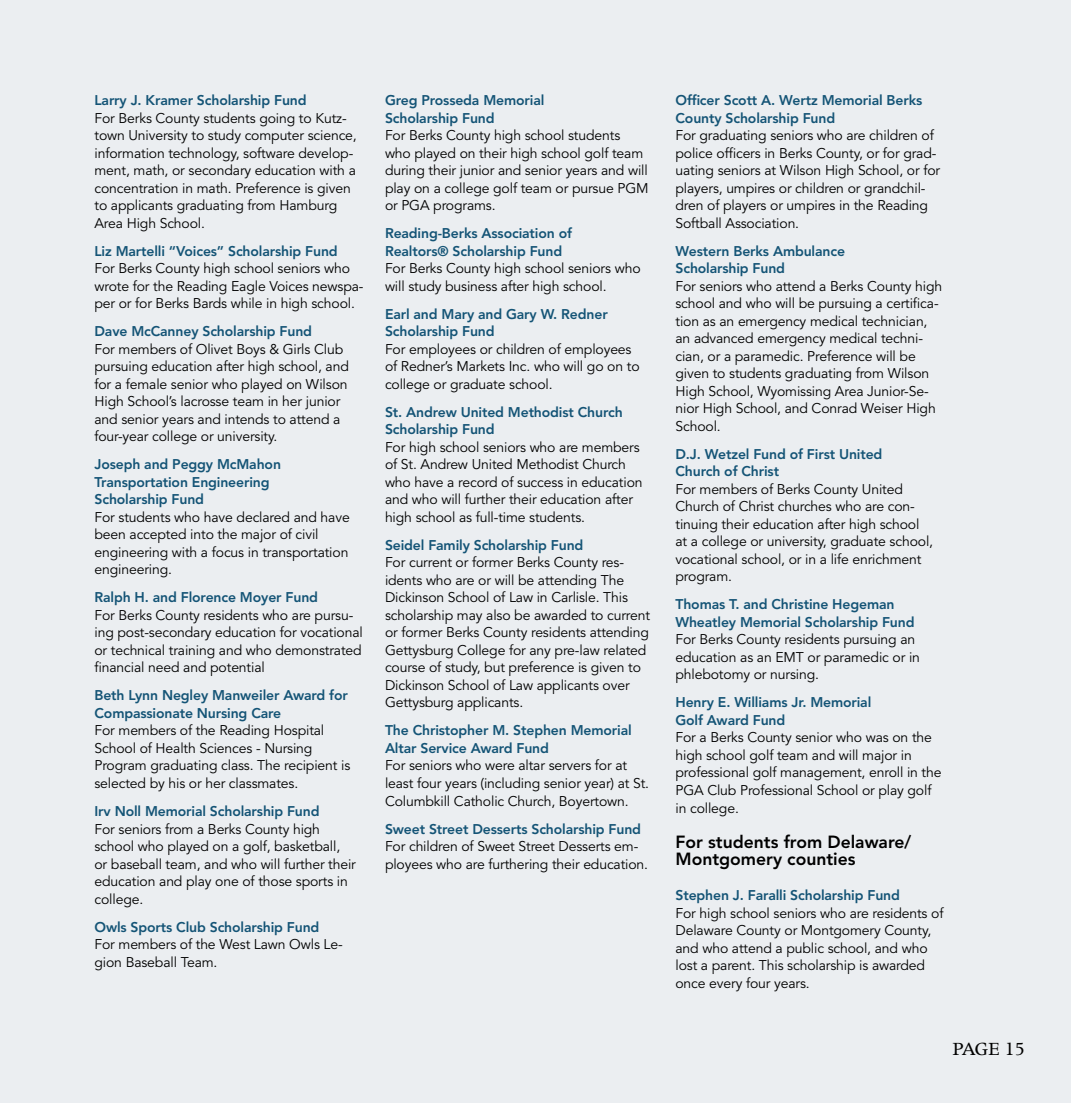
<style>
.page{position:relative;width:1071px;height:1103px;background:#fff}
.page>*{position:absolute;margin:0;border:0;box-sizing:border-box;transform-origin:0 0}
.t1{font:21px "Apollo";letter-spacing:-.03em;color:#000}
.t2{font:800 17.5px/17.5px "Avenir";color:#000}
.t3{font:14px/17.5px "Avenir";letter-spacing:-.01em;color:#000}
.t4{font:800 14px/17.5px "Avenir";letter-spacing:-.01em;color:#145476}
</style>
<div class="page">
<div style="left:0;top:0;width:1071px;height:1102px;background:#ebeef1"></div>
<p class="t4" style="left:94px;top:91px;width:214px">Larry J. Kramer Scholarship Fund</p>
<p class="t3" style="left:94px;top:109px;width:264px">For Berks County students going to Kutz&shy;town University to study computer science, information technology, software develop&shy;ment, math, or secondary education with a concentration in math. Preference is given to applicants graduating from Hamburg Area High School.</p>
<p class="t4" style="left:94px;top:242px;width:245px">Liz Martelli “Voices” Scholarship Fund</p>
<p class="t3" style="left:94px;top:260px;width:271px">For Berks County high school seniors who wrote for the Reading Eagle Voices newspa&shy;per or for Berks Bards while in high school.</p>
<p class="t4" style="left:94px;top:322px;width:219px">Dave McCanney Scholarship Fund</p>
<p class="t3" style="left:94px;top:340px;width:256px">For members of Olivet Boys &amp; Girls Club pursuing education after high school, and for a female senior who played on Wilson High School’s lacrosse team in her junior and senior years and intends to attend a four-year college or university.</p>
<p class="t4" style="left:94px;top:455px;width:188px">Joseph and Peggy McMahon<br>Transportation Engineering<br>Scholarship Fund</p>
<p class="t3" style="left:94px;top:508px;width:257px">For students who have declared and have been accepted into the major of civil engineering with a focus in transportation engineering.</p>
<p class="t4" style="left:94px;top:588px;width:225px">Ralph H . and Florence Moyer Fund</p>
<p class="t3" style="left:94px;top:606px;width:270px">For Berks County residents who are pursu&shy;ing post-secondary education for vocational or technical training and who demonstrated financial need and potential</p>
<p class="t4" style="left:94px;top:686px;width:255px">Beth Lynn Negley Manweiler Award for<br>Compassionate N ursing Care</p>
<p class="t3" style="left:94px;top:722px;width:257px">For members of the Reading Hospital School of Health Sciences - Nursing Program graduating class. The recipient is selected by his or her classmates.</p>
<p class="t4" style="left:94px;top:802px;width:227px">Irv Noll Memorial Scholarship Fund</p>
<p class="t3" style="left:94px;top:820px;width:263px">For seniors from a Berks County high school who played on a golf, basketball, or baseball team, and who will further their education and play one of those sports in college.</p>
<p class="t4" style="left:94px;top:917px;width:226px">Owls Sports Club Scholarship Fund</p>
<p class="t3" style="left:94px;top:935px;width:250px">For members of the West Lawn Owls Le&shy;gion Baseball Team.</p>
<p class="t4" style="left:385px;top:91px;width:161px">Greg Prosseda M emorial<br>Scholarship Fund</p>
<p class="t3" style="left:385px;top:127px;width:265px">For Berks County high school students who played on their high school golf team during their junior and senior years and will play on a college golf team or pursue PGM or PGA programs.</p>
<p class="t4" style="left:385px;top:224px;width:189px">Reading-Berks Association of<br>Realtors® Scholarship Fund</p>
<p class="t3" style="left:385px;top:260px;width:257px">For Berks County high school seniors who will study business after high school.</p>
<p class="t4" style="left:385px;top:305px;width:224px">Earl and Mary and Gary W. Redner<br>Scholarship Fund</p>
<p class="t3" style="left:385px;top:340px;width:256px">For employees or children of employees of Redner’s Markets Inc. who will go on to college or graduate school.</p>
<p class="t4" style="left:385px;top:403px;width:239px">St. Andrew United M ethodist Church<br>Scholarship Fund</p>
<p class="t3" style="left:385px;top:438px;width:259px">For high school seniors who are members of St. Andrew United Methodist Church who have a record of success in education and who will further their education after high school as full-time students.</p>
<p class="t4" style="left:385px;top:536px;width:200px">Seidel Family Scholarship Fund</p>
<p class="t3" style="left:385px;top:554px;width:267px">For current or former Berks County res&shy;idents who are or will be attending The Dickinson School of Law in Carlisle. This scholarship may also be awarded to current or former Berks County residents attending Gettysburg College for any pre-law related course of study, but preference is given to Dickinson School of Law applicants over Gettysburg applicants.</p>
<p class="t4" style="left:385px;top:721px;width:248px">The Christopher M . Stephen Memorial<br>Altar Service Award Fund</p>
<p class="t3" style="left:385px;top:757px;width:266px">For seniors who were altar servers for at least four years (including senior year) at St.<br>Columbkill Catholic Church, Boyertown.</p>
<p class="t4" style="left:385px;top:819px;width:258px">Sweet Street Desserts Scholarship Fund</p>
<p class="t3" style="left:385px;top:837px;width:265px">For children of Sweet Street Desserts em&shy;ployees who are furthering their education.</p>
<p class="t4" style="left:676px;top:91px;width:248px">Officer Scott A. Wertz M emorial Berks<br>County Scholarship Fund</p>
<p class="t3" style="left:676px;top:127px;width:266px">For graduating seniors who are children of police officers in Berks County, or for grad&shy;uating seniors at Wilson High School, or for players, umpires or children or grandchil&shy;dren of players or umpires in the Reading Softball Association.</p>
<p class="t4" style="left:676px;top:242px;width:171px">Western Berks Ambulance<br>Scholarship Fund</p>
<p class="t3" style="left:676px;top:277px;width:268px">For seniors who attend a Berks County high school and who will be pursuing a certifica&shy;tion as an emergency medical technician, an advanced emergency medical techni&shy;cian, or a paramedic. Preference will be given to students graduating from Wilson High School, Wyomissing Area Junior-Se&shy;nior High School, and Conrad Weiser High School.</p>
<p class="t4" style="left:676px;top:445px;width:208px">D.J. Wetzel Fund of First United<br>Church of Christ</p>
<p class="t3" style="left:676px;top:480px;width:259px">For members of Berks County United Church of Christ churches who are con&shy;tinuing their education after high school at a college or university, graduate school, vocational school, or in a life enrichment program.</p>
<p class="t4" style="left:676px;top:595px;width:241px">Thomas T. and Christine Hegeman<br>Wheatley Memorial Scholarship Fund</p>
<p class="t3" style="left:676px;top:631px;width:246px">For Berks County residents pursuing an education as an EMT or paramedic or in phlebotomy or nursing.</p>
<p class="t4" style="left:676px;top:693px;width:197px">Henry E. Williams Jr. Memorial<br>Golf Award Fund</p>
<p class="t3" style="left:676px;top:729px;width:268px">For a Berks County senior who was on the high school golf team and will major in professional golf management, enroll in the PGA Club Professional School or play golf in college.</p>
<p class="t2" style="left:676px;top:832px;width:237px">For students from Delaware/<br>Montgomery counties</p>
<p class="t4" style="left:676px;top:886px;width:226px">Stephen J. Faralli Scholarship Fund</p>
<p class="t3" style="left:676px;top:904px;width:270px">For high school seniors who are residents of Delaware County or Montgomery County, and who attend a public school, and who lost a parent. This scholarship is awarded once every four years.</p>
<h1 class="t1" style="left:953px;top:1037px;width:74px">PAGE 15</h1>
</div>
